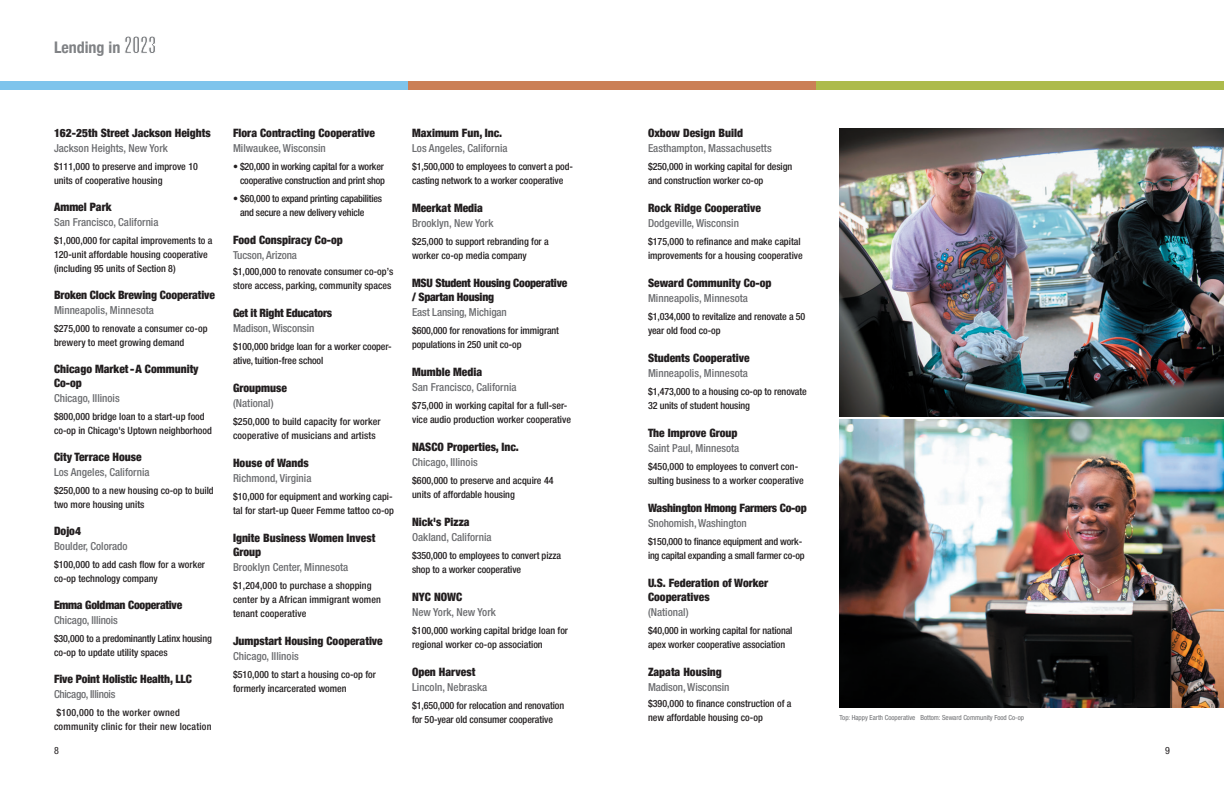
<style>
.page{position:relative;width:1224px;height:792px;background:#fff}
.page>*{position:absolute;margin:0;border:0;box-sizing:border-box;transform-origin:0 0}
.t1{font:700 condensed 16px "Helvetica Neue";color:#808285}
.t2{font:900 condensed 11.5px/14px "Helvetica Neue";color:#231f20}
.t3{font:900 condensed 11.5px/14px "Helvetica Neue";letter-spacing:-.02em;color:#231f20}
.t4{font:500 condensed 11px "Helvetica Neue LT Pro";color:#6c6d70}
.t5{font:500 condensed 11px "Helvetica Neue LT Pro";letter-spacing:-.025em;color:#6c6d70}
.t6{font:500 condensed 10px/14px "Helvetica Neue LT Pro";color:#231f20}
.t7{font:500 condensed 10px/14px "Helvetica Neue LT Pro";letter-spacing:-.02em;color:#231f20}
.t8{font:500 condensed 10px/14px "Helvetica Neue LT Pro";letter-spacing:.02em;color:#231f20}
.t9{font:condensed 10px "Helvetica Neue LT Pro";color:#231f20}
.t10{font:condensed 7px "Helvetica Neue LT Pro";color:#6c6d70}
.s1{font-family:"Helvetica LT Pro Ult Comp";font-weight:400;font-stretch:normal;font-size:24px}
</style>
<div class="page">
<img style="left:840px;top:419px;width:384px;height:288px">
<img style="left:840px;top:128px;width:384px;height:288px">
<div style="left:0;top:81px;width:408px;height:9px;background:#7ec4ec"></div>
<div style="left:408px;top:81px;width:408px;height:9px;background:#cb7f56"></div>
<div style="left:816px;top:81px;width:408px;height:9px;background:#adbb4b"></div>
<h1 class="t1" style="left:54px;top:38px;width:104px">Lending in <span class="s1">2023</span></h1>
<p class="t2" style="left:54px;top:126px;width:158px">162-25th Street Jackson Heights</p>
<p class="t4" style="left:54px;top:142px;width:115px">Jackson Heights, New York</p>
<p class="t6" style="left:54px;top:160px;width:145px">$111,000 to preserve and improve 10 units of cooperative housing</p>
<p class="t2" style="left:54px;top:200px;width:59px">Ammel Park</p>
<p class="t4" style="left:54px;top:216px;width:106px">San Francisco, California</p>
<p class="t6" style="left:54px;top:234px;width:160px">$1,000,000 for capital improvements to a<br>120-unit affordable housing cooperative (including 95 units of Section 8)</p>
<p class="t2" style="left:54px;top:288px;width:163px">Broken Clock Brewing Cooperative</p>
<p class="t4" style="left:54px;top:304px;width:101px">Minneapolis, Minnesota</p>
<p class="t6" style="left:54px;top:322px;width:155px">$275,000 to renovate a consumer co-op brewery to meet growing demand</p>
<p class="t2" style="left:54px;top:362px;width:146px">Chicago Market - A Community<br>Co-op</p>
<p class="t4" style="left:54px;top:392px;width:67px">Chicago, Illinois</p>
<p class="t6" style="left:54px;top:410px;width:159px">$800,000 bridge loan to a start-up food co-op in Chicago's Uptown neighborhood</p>
<p class="t2" style="left:54px;top:450px;width:89px">City Terrace House</p>
<p class="t4" style="left:54px;top:466px;width:97px">Los Angeles, California</p>
<p class="t6" style="left:54px;top:484px;width:161px">$250,000 to a new housing co-op to build two more housing units</p>
<p class="t2" style="left:54px;top:524px;width:29px">Dojo4</p>
<p class="t4" style="left:54px;top:540px;width:75px">Boulder, Colorado</p>
<p class="t6" style="left:54px;top:558px;width:153px">$100,000 to add cash flow for a worker co-op technology company</p>
<p class="t3" style="left:54px;top:598px;width:130px">Emma Goldman Cooperative</p>
<p class="t4" style="left:54px;top:614px;width:65px">Chicago, Illinois</p>
<p class="t6" style="left:54px;top:632px;width:159px">$30,000 to a predominantly Latinx housing co-op to update utility spaces</p>
<p class="t2" style="left:54px;top:672px;width:139px">Five Point Holistic Health, LLC</p>
<p class="t5" style="left:54px;top:688px;width:63px">Chicago, Illinois</p>
<p class="t8" style="left:54px;top:706px;width:159px">$100,000 to the worker owned community clinic for their new location</p>
<p class="t2" style="left:233px;top:126px;width:143px">Flora Contracting Cooperative</p>
<p class="t4" style="left:233px;top:142px;width:94px">Milwaukee, Wisconsin</p>
<p class="t7" style="left:233px;top:160px;width:154px;text-align:right">• $20,000 in working capital for a worker cooperative construction and print shop</p>
<p class="t7" style="left:240px;top:192px;width:143px;text-indent:-7px">• $60,000 to expand printing capabilities and secure a new delivery vehicle</p>
<p class="t2" style="left:233px;top:233px;width:111px">Food Conspiracy Co-op</p>
<p class="t4" style="left:233px;top:249px;width:66px">Tucson, Arizona</p>
<p class="t6" style="left:233px;top:265px;width:162px">$1,000,000 to renovate consumer co-op’s store access, parking, community spaces</p>
<p class="t3" style="left:233px;top:306px;width:101px">Get it Right Educators</p>
<p class="t4" style="left:233px;top:322px;width:83px">Madison, Wisconsin</p>
<p class="t6" style="left:233px;top:340px;width:160px">$100,000 bridge loan for a worker cooper&shy;ative, tuition-free school</p>
<p class="t2" style="left:233px;top:381px;width:55px">Groupmuse</p>
<p class="t4" style="left:233px;top:397px;width:42px">(National)</p>
<p class="t6" style="left:233px;top:415px;width:149px">$250,000 to build capacity for worker cooperative of musicians and artists</p>
<p class="t2" style="left:233px;top:456px;width:77px">House of Wands</p>
<p class="t4" style="left:233px;top:472px;width:80px">Richmond, Virginia</p>
<p class="t6" style="left:233px;top:490px;width:163px">$10,000 for equipment and working capi&shy;tal for start-up Queer Femme tattoo co-op</p>
<p class="t2" style="left:233px;top:531px;width:144px">Ignite Business Women Invest<br>Group</p>
<p class="t4" style="left:233px;top:561px;width:117px">Brooklyn Center, Minnesota</p>
<p class="t6" style="left:233px;top:579px;width:149px">$1,204,000 to purchase a shopping center by a African immigrant women tenant cooperative</p>
<p class="t2" style="left:233px;top:634px;width:151px">Jumpstart Housing Cooperative</p>
<p class="t4" style="left:233px;top:650px;width:67px">Chicago, Illinois</p>
<p class="t6" style="left:233px;top:668px;width:144px">$510,000 to start a housing co-op for formerly incarcerated women</p>
<p class="t2" style="left:412px;top:126px;width:92px">Maximum Fun, Inc.</p>
<p class="t4" style="left:412px;top:142px;width:97px">Los Angeles, California</p>
<p class="t6" style="left:412px;top:160px;width:162px">$1,500,000 to employees to convert a pod&shy;casting network to a worker cooperative</p>
<p class="t2" style="left:412px;top:201px;width:72px">Meerkat Media</p>
<p class="t4" style="left:412px;top:217px;width:83px">Brooklyn, New York</p>
<p class="t6" style="left:412px;top:235px;width:138px">$25,000 to support rebranding for a worker co-op media company</p>
<p class="t3" style="left:412px;top:276px;width:157px">MSU Student Housing Cooperative / Spartan Housing</p>
<p class="t4" style="left:412px;top:306px;width:96px">East Lansing, Michigan</p>
<p class="t6" style="left:412px;top:324px;width:149px">$600,000 for renovations for immigrant populations in 250 unit co-op</p>
<p class="t2" style="left:412px;top:365px;width:72px">Mumble Media</p>
<p class="t4" style="left:412px;top:381px;width:106px">San Francisco, California</p>
<p class="t6" style="left:412px;top:399px;width:161px">$75,000 in working capital for a full-ser&shy;vice audio production worker cooperative</p>
<p class="t2" style="left:412px;top:440px;width:108px">NASCO Properties, Inc.</p>
<p class="t4" style="left:412px;top:456px;width:67px">Chicago, Illinois</p>
<p class="t6" style="left:412px;top:474px;width:143px">$600,000 to preserve and acquire 44 units of affordable housing</p>
<p class="t2" style="left:412px;top:515px;width:59px">Nick's Pizza</p>
<p class="t4" style="left:412px;top:531px;width:81px">Oakland, California</p>
<p class="t6" style="left:412px;top:549px;width:150px">$350,000 to employees to convert pizza shop to a worker cooperative</p>
<p class="t2" style="left:412px;top:590px;width:52px">NYC NOWC</p>
<p class="t4" style="left:412px;top:606px;width:85px">New York, New York</p>
<p class="t6" style="left:412px;top:624px;width:158px">$100,000 working capital bridge loan for regional worker co-op association</p>
<p class="t2" style="left:412px;top:665px;width:65px">Open Harvest</p>
<p class="t4" style="left:412px;top:681px;width:77px">Lincoln, Nebraska</p>
<p class="t6" style="left:412px;top:699px;width:154px">$1,650,000 for relocation and renovation for 50-year old consumer cooperative</p>
<p class="t2" style="left:648px;top:126px;width:97px">Oxbow Design Build</p>
<p class="t4" style="left:648px;top:142px;width:125px">Easthampton, Massachusetts</p>
<p class="t6" style="left:648px;top:160px;width:146px">$250,000 in working capital for design and construction worker co-op</p>
<p class="t2" style="left:648px;top:201px;width:115px">Rock Ridge Cooperative</p>
<p class="t4" style="left:648px;top:217px;width:93px">Dodgeville, Wisconsin</p>
<p class="t6" style="left:648px;top:235px;width:156px">$175,000 to refinance and make capital improvements for a housing cooperative</p>
<p class="t2" style="left:648px;top:276px;width:125px">Seward Community Co-op</p>
<p class="t4" style="left:648px;top:292px;width:101px">Minneapolis, Minnesota</p>
<p class="t6" style="left:648px;top:310px;width:159px">$1,034,000 to revitalize and renovate a 50 year old food co-op</p>
<p class="t2" style="left:648px;top:351px;width:103px">Students Cooperative</p>
<p class="t4" style="left:648px;top:367px;width:101px">Minneapolis, Minnesota</p>
<p class="t6" style="left:648px;top:385px;width:160px">$1,473,000 to a housing co-op to renovate<br>32 units of student housing</p>
<p class="t2" style="left:648px;top:426px;width:91px">The Improve Group</p>
<p class="t4" style="left:648px;top:442px;width:93px">Saint Paul, Minnesota</p>
<p class="t6" style="left:648px;top:460px;width:157px">$450,000 to employees to convert con&shy;sulting business to a worker cooperative</p>
<p class="t3" style="left:648px;top:501px;width:160px">Washington Hmong Farmers Co-op</p>
<p class="t4" style="left:648px;top:517px;width:100px">Snohomish, Washington</p>
<p class="t7" style="left:648px;top:535px;width:158px">$150,000 to finance equipment and work&shy;ing capital expanding a small farmer co-op</p>
<p class="t2" style="left:648px;top:576px;width:122px">U.S. Federation of Worker<br>Cooperatives</p>
<p class="t4" style="left:648px;top:606px;width:42px">(National)</p>
<p class="t6" style="left:648px;top:624px;width:146px">$40,000 in working capital for national apex worker cooperative association</p>
<p class="t2" style="left:648px;top:665px;width:75px">Zapata Housing</p>
<p class="t4" style="left:648px;top:681px;width:83px">Madison, Wisconsin</p>
<p class="t6" style="left:648px;top:697px;width:145px">$390,000 to finance construction of a new affordable housing co-op</p>
<p class="t10" style="left:840px;top:713px;width:186px">Top: Happy Earth Cooperative Bottom: Seward Community Food Co-op</p>
<p class="t9" style="left:54px;top:745px;width:6px">8</p>
<p class="t9" style="left:1165px;top:745px;width:6px">9</p>
</div>
